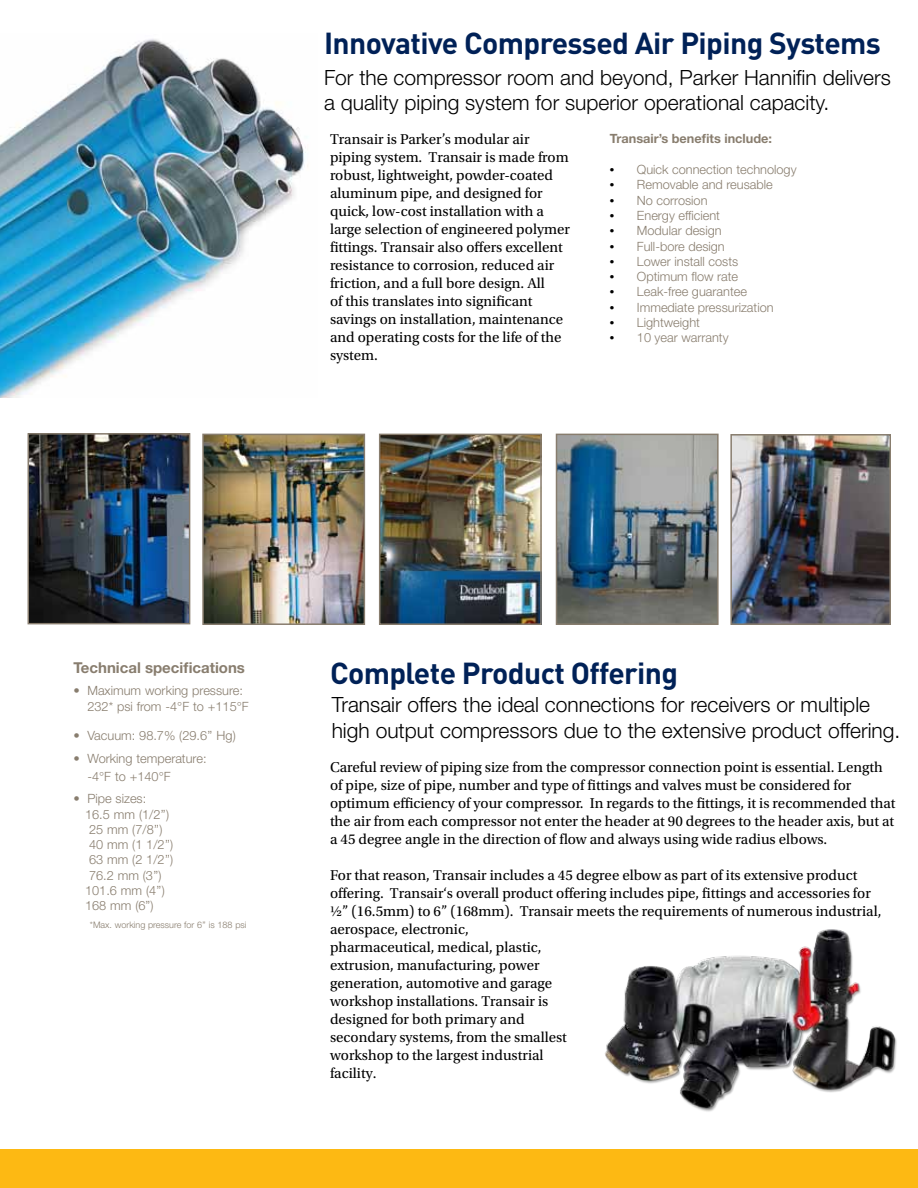
<style>
.page{position:relative;width:918px;height:1188px;background:#fff}
.page>*{position:absolute;margin:0;border:0;box-sizing:border-box;transform-origin:0 0}
.t1{font:700 30px "DINOT";letter-spacing:-.02em;color:#002157}
.t2{font:300 21px/25.2px "Helvetica Neue LT Std";color:#000}
.t3{font:15px/18px "Utopia Std";color:#000}
.t4{font:700 15px "Helvetica Neue LT Std";color:#887d6e}
.t5{font:300 12.75px/15.3px "Helvetica Neue LT Std";color:#887d6e}
.t6{font:700 12.75px "Helvetica Neue LT Std";color:#887d6e}
.t7{font:300 9px "Helvetica Neue LT Std";color:#887d6e}
.s1{font-family:"Times";font-weight:400;color:#000}
</style>
<div class="page">
<div style="left:0;top:1150px;width:918px;height:38px;background:#fdb913"></div>
<img style="left:605px;top:930px;width:292px;height:182px">
<img style="left:0;top:39px;width:339px;height:465px">
<img style="left:559px;top:437px;width:157px;height:185px">
<div style="left:556px;top:434px;width:163px;height:191px;border:2px solid #887d6e"></div>
<img style="left:382px;top:437px;width:157px;height:185px">
<div style="left:379px;top:434px;width:163px;height:191px;border:2px solid #887d6e"></div>
<img style="left:733px;top:437px;width:155px;height:185px">
<div style="left:730px;top:434px;width:161px;height:191px;border:2px solid #887d6e"></div>
<img style="left:31px;top:436px;width:156px;height:185px">
<div style="left:28px;top:433px;width:162px;height:191px;border:2px solid #887d6e"></div>
<img style="left:205px;top:437px;width:157px;height:185px">
<div style="left:202px;top:434px;width:163px;height:191px;border:2px solid #887d6e"></div>
<h1 class="t1" style="left:324px;top:23px;width:559px">Innovative Compressed Air Piping Systems</h1>
<h2 class="t2" style="left:324px;top:64px;width:568px">For the compressor room and beyond, Parker Hannifin delivers a quality piping system for superior operational capacity.</h2>
<p class="t3" style="left:330px;top:131px;width:242px">Transair is Parker’s modular air piping system. Transair is made from robust, lightweight, powder-coated aluminum pipe, and designed for quick, low-cost installation with a large selection of engineered polymer fittings. Transair also offers excellent resistance to corrosion, reduced air friction, and a full bore design. All<br>of this translates into significant savings on installation, maintenance and operating costs for the life of the system.</p>
<p class="t6" style="left:610px;top:131px;width:164px">Transair’s benefits include:</p>
<p class="t5" style="left:610px;top:162px;width:188px"><span class="s1">•</span> Quick connection technology</p>
<p class="t5" style="left:610px;top:177px;width:164px"><span class="s1">•</span> Removable and reusable</p>
<p class="t5" style="left:610px;top:192px;width:99px"><span class="s1">•</span> No corrosion</p>
<p class="t5" style="left:610px;top:207px;width:112px"><span class="s1">•</span> Energy efficient</p>
<p class="t5" style="left:610px;top:223px;width:113px"><span class="s1">•</span> Modular design</p>
<p class="t5" style="left:610px;top:238px;width:116px"><span class="s1">•</span> Full-bore design</p>
<p class="t5" style="left:610px;top:253px;width:130px"><span class="s1">•</span> Lower install costs</p>
<p class="t5" style="left:610px;top:269px;width:130px"><span class="s1">•</span> Optimum flow rate</p>
<p class="t5" style="left:610px;top:284px;width:139px"><span class="s1">•</span> Leak-free guarantee</p>
<p class="t5" style="left:610px;top:299px;width:165px"><span class="s1">•</span> Immediate pressurization</p>
<p class="t5" style="left:610px;top:315px;width:92px"><span class="s1">•</span> Lightweight</p>
<p class="t5" style="left:610px;top:330px;width:120px"><span class="s1">•</span> 10 year warranty</p>
<p class="t4" style="left:73px;top:658px;width:173px">Technical specifications</p>
<p class="t5" style="left:87px;top:683px;width:163px;text-indent:-14px">• Maximum working pressure:<br>232* psi from -4°F to +115°F</p>
<p class="t5" style="left:73px;top:728px;width:164px">• Vacuum: 98.7% (29.6’’ Hg)</p>
<p class="t5" style="left:87px;top:749px;width:121px;line-height:18px;text-indent:-14px">• Working temperature: -4°F to +140°F</p>
<p class="t5" style="left:73px;top:791px;width:74px">• Pipe sizes:</p>
<p class="t5" style="left:85px;top:806px;width:85px">16.5 mm (1/2’’)</p>
<p class="t5" style="left:89px;top:821px;width:75px">25 mm (7/8’’)</p>
<p class="t5" style="left:89px;top:837px;width:86px">40 mm (1 1/2’’)</p>
<p class="t5" style="left:89px;top:852px;width:86px">63 mm (2 1/2’’)</p>
<p class="t5" style="left:89px;top:867px;width:74px">76.2 mm (3’’)</p>
<p class="t5" style="left:85px;top:883px;width:81px">101.6 mm (4’’)</p>
<p class="t5" style="left:85px;top:898px;width:70px">168 mm (6”)</p>
<p class="t7" style="left:90px;top:920px;width:158px">*Max. working pressure for 6’’ is 188 psi</p>
<h1 class="t1" style="left:330px;top:653px;width:350px">Complete Product Offering</h1>
<h2 class="t2" style="left:332px;top:692px;width:570px">Transair offers the ideal connections for receivers or multiple high output compressors due to the extensive product offering.</h2>
<p class="t3" style="left:330px;top:758px;width:567px">Careful review of piping size from the compressor connection point is essential. Length of pipe, size of pipe, number and type of fittings and valves must be considered for optimum efficiency of your compressor. In regards to the fittings, it is recommended that the air from each compressor not enter the header at 90 degrees to the header axis, but at a 45 degree angle in the direction of flow and always using wide radius elbows.</p>
<p class="t3" style="left:330px;top:866px;width:553px">For that reason, Transair includes a 45 degree elbow as part of its extensive product offering. Transair‘s overall product offering includes pipe, fittings and accessories for ½” (16.5mm) to 6” (168mm). Transair meets the requirements of numerous industrial, aerospace, electronic,<br>pharmaceutical, medical, plastic,<br>extrusion, manufacturing, power<br>generation, automotive and garage<br>workshop installations. Transair is<br>designed for both primary and<br>secondary systems, from the smallest<br>workshop to the largest industrial<br>facility.</p>
</div>
